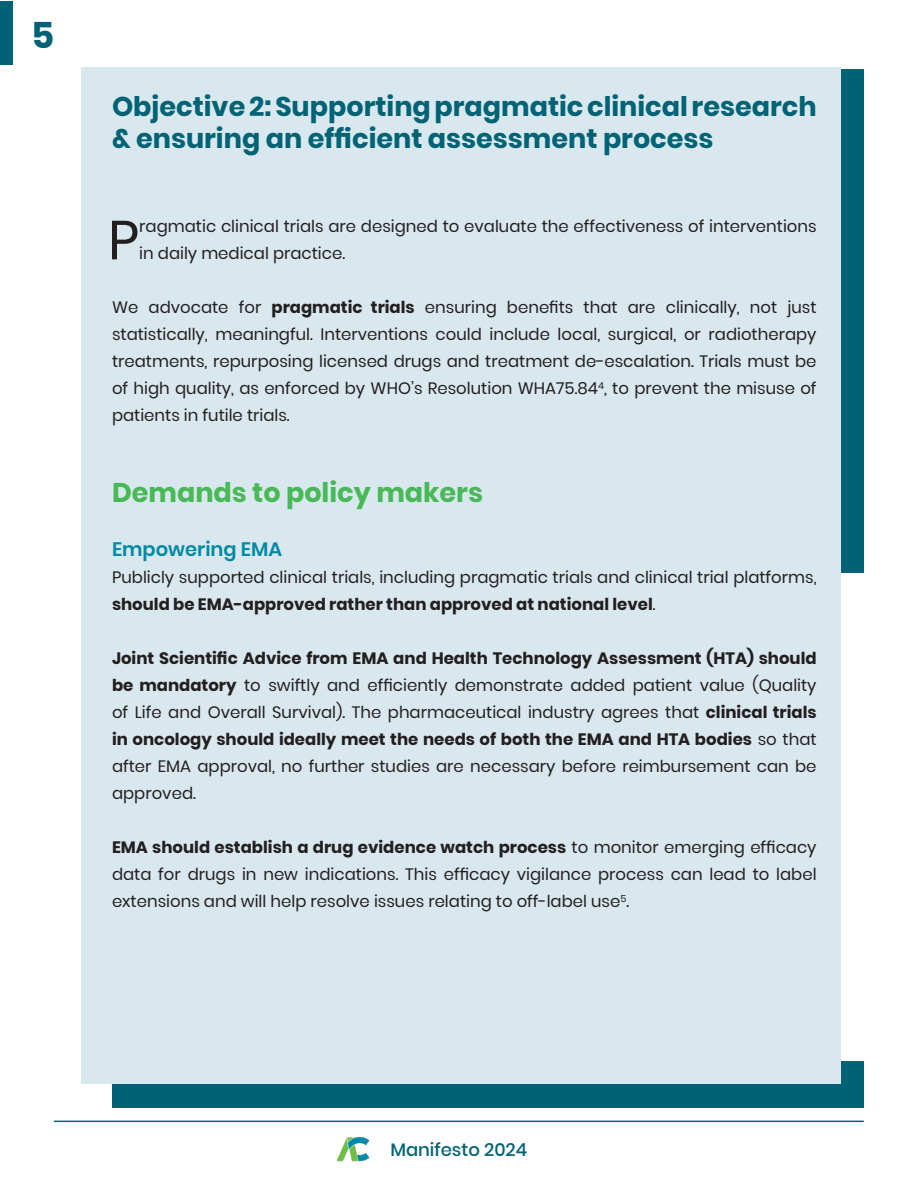
<style>
.page{position:relative;width:918px;height:1188px;background:#fff}
.page>*{position:absolute;margin:0;border:0;box-sizing:border-box;transform-origin:0 0}
.t1{font:54.75px "Poppins";color:#231f20}
.t2{font:700 36px "Poppins";color:#006375}
.t3{font:700 27px/32.4px "Poppins";color:#006375}
.t4{font:700 27px "Poppins";color:#49b857}
.t5{font:600 19.5px "Poppins";color:#008aa4}
.t6{font:500 18px "Poppins";color:#006375}
.t7{font:16.5px/27px "Poppins";color:#231f20;text-align:justify}
.s1{font-weight:700}
</style>
<div class="page">
<div style="left:113px;top:1061px;width:751px;height:47px;background:#006375"></div>
<div style="left:817px;top:69px;width:47px;height:504px;background:#006375"></div>
<div style="left:81px;top:68px;width:759px;height:1016px;background:#d9e8ee"></div>
<hr style="left:54px;top:1121px;width:810px;height:1px;background:#006375">
<img style="left:336px;top:1137px;width:34px;height:25px">
<div style="left:0;top:1px;width:13px;height:64px;background:#006375"></div>
<p class="t2" style="left:31px;top:14px;width:25px">5</p>
<p class="t3" style="left:112px;top:90px;width:706px">Objective 2: Supporting pragmatic clinical research &amp; ensuring an efficient assessment process</p>
<p class="t1" style="left:108px;top:208px;width:33px">P</p>
<p class="t7" style="left:139px;top:213px;width:679px">ragmatic clinical trials are designed to evaluate the effectiveness of interventions in daily medical practice.</p>
<p class="t7" style="left:112px;top:294px;width:706px">We advocate for <span class="s1">pragmatic trials</span> ensuring benefits that are clinically, not just statistically, meaningful. Interventions could include local, surgical, or radiotherapy treatments, repurposing licensed drugs and treatment de-escalation. Trials must be of high quality, as enforced by WHO’s Resolution WHA75.84<sup>4</sup>, to prevent the misuse of patients in futile trials.</p>
<p class="t4" style="left:112px;top:477px;width:373px">Demands to policy makers</p>
<p class="t5" style="left:112px;top:538px;width:172px">Empowering EMA</p>
<p class="t7" style="left:112px;top:564px;width:706px">Publicly supported clinical trials, including pragmatic trials and clinical trial platforms, <span class="s1">should be EMA-approved rather than approved at national level</span>.</p>
<p class="t7" style="left:112px;top:645px;width:706px"><span class="s1">Joint Scientific Advice from EMA and Health Technology Assessment (HTA) should be mandatory</span> to swiftly and efficiently demonstrate added patient value (Quality of Life and Overall Survival). The pharmaceutical industry agrees that <span class="s1">clinical trials in oncology should ideally meet the needs of both the EMA and HTA bodies</span> so that after EMA approval, no further studies are necessary before reimbursement can be approved.</p>
<p class="t7" style="left:112px;top:834px;width:706px"><span class="s1">EMA should establish a drug evidence watch process</span> to monitor emerging efficacy data for drugs in new indications. This efficacy vigilance process can lead to label extensions and will help resolve issues relating to off-label use<sup>5</sup>.</p>
<p class="t6" style="left:390px;top:1139px;width:138px">Manifesto 2024</p>
</div>
